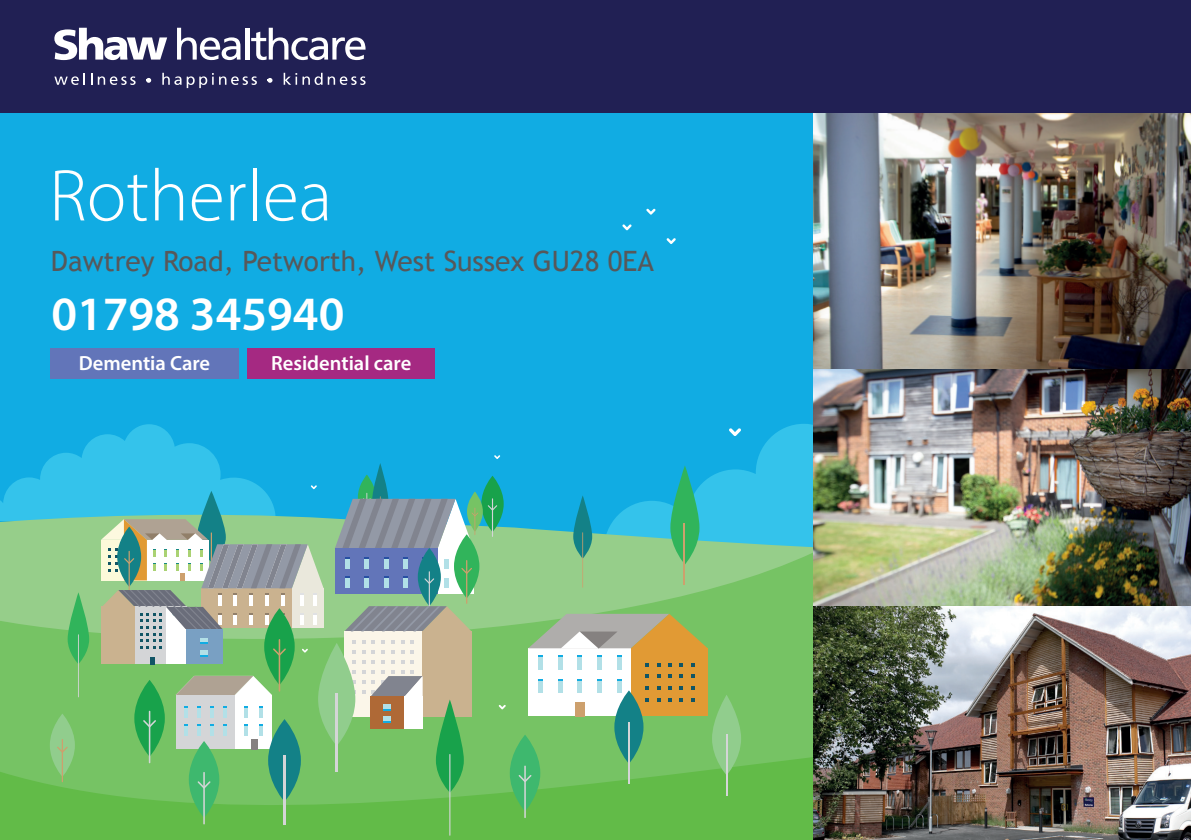
<style>
.page{position:relative;width:1191px;height:840px;background:#fff}
.page>*{position:absolute;margin:0;border:0;box-sizing:border-box;transform-origin:0 0}
.t1{font:300 74px "Myriad Pro";color:#fff}
.t2{font:600 48px "Myriad Pro";color:#fff}
.t3{font:28px "Trebuchet MS";color:#57585a}
.t4{font:600 20.6px "Myriad Pro";color:#fff}
</style>
<div class="page">
<div style="left:0;top:0;width:1191px;height:748px;background:#11ace3"></div>
<svg style="left:699px;top:424px;width:114px;height:66px;fill:#34c3eb"></svg>
<svg style="left:494px;top:455px;width:6px;height:4px"></svg>
<svg style="left:481px;top:475px;width:23px;height:56px"></svg>
<svg style="left:478px;top:490px;width:335px;height:208px;background:#6cc493"></svg>
<svg style="left:454px;top:534px;width:25px;height:64px"></svg>
<svg style="left:729px;top:428px;width:12px;height:8px"></svg>
<svg style="left:573px;top:495px;width:19px;height:92px"></svg>
<div style="left:528px;top:648px;width:103px;height:67px;background:#fff"></div>
<div style="left:631px;top:648px;width:76px;height:67px;background:#e19a34"></div>
<svg style="left:528px;top:613px;width:179px;height:35px;background:#afb085"></svg>
<svg style="left:645px;top:663px;width:4px;height:3px"></svg>
<svg style="left:645px;top:674px;width:4px;height:4px"></svg>
<svg style="left:645px;top:686px;width:4px;height:3px"></svg>
<svg style="left:657px;top:674px;width:3px;height:4px"></svg>
<svg style="left:668px;top:663px;width:4px;height:3px"></svg>
<svg style="left:668px;top:674px;width:4px;height:4px"></svg>
<svg style="left:668px;top:686px;width:4px;height:3px"></svg>
<svg style="left:679px;top:663px;width:4px;height:3px"></svg>
<svg style="left:679px;top:674px;width:4px;height:4px"></svg>
<svg style="left:679px;top:686px;width:4px;height:3px"></svg>
<svg style="left:691px;top:674px;width:3px;height:4px"></svg>
<div style="left:538px;top:656px;width:5px;height:13px;background:#b2e0e7"></div>
<div style="left:557px;top:656px;width:5px;height:13px;background:#b2e0e7"></div>
<div style="left:577px;top:656px;width:5px;height:13px;background:#b2e0e7"></div>
<div style="left:597px;top:656px;width:5px;height:13px;background:#b2e0e7"></div>
<div style="left:616px;top:656px;width:5px;height:13px;background:#b2e0e7"></div>
<div style="left:538px;top:679px;width:5px;height:13px;background:#b2e0e7"></div>
<div style="left:557px;top:679px;width:5px;height:13px;background:#b2e0e7"></div>
<div style="left:577px;top:679px;width:5px;height:13px;background:#b2e0e7"></div>
<div style="left:597px;top:679px;width:5px;height:13px;background:#b2e0e7"></div>
<div style="left:616px;top:679px;width:5px;height:13px;background:#b2e0e7"></div>
<svg style="left:670px;top:465px;width:29px;height:99px"></svg>
<hr style="left:683px;top:523px;width:2px;height:61px;background:#cda06d">
<svg style="left:0;top:698px;width:813px;height:141px;background:#6ebe55"></svg>
<svg style="left:189px;top:740px;width:30px;height:77px"></svg>
<hr style="left:203px;top:771px;width:2px;height:53px;background:#d4d5d7">
<svg style="left:268px;top:718px;width:33px;height:83px"></svg>
<hr style="left:283px;top:755px;width:2px;height:69px;background:#d4d5d7">
<svg style="left:510px;top:734px;width:30px;height:77px;background:#45b96a"></svg>
<hr style="left:524px;top:765px;width:2px;height:52px;background:#d4d5d7">
<svg style="left:518px;top:774px;width:13px;height:7px"></svg>
<hr style="left:449px;top:753px;width:1px;height:82px;background:#d4d5d7">
<svg style="left:614px;top:690px;width:29px;height:73px;background:#2d8d87"></svg>
<hr style="left:628px;top:722px;width:2px;height:61px;background:#d4d5d7">
<svg style="left:712px;top:694px;width:29px;height:80px;background:#87c97d"></svg>
<hr style="left:725px;top:733px;width:2px;height:62px;background:#d4d5d7">
<svg style="left:498px;top:704px;width:8px;height:5px"></svg>
<div style="left:575px;top:701px;width:9px;height:15px;background:#cda06d"></div>
<svg style="left:0;top:424px;width:478px;height:368px;background:#74bba1"></svg>
<svg style="left:646px;top:208px;width:9px;height:6px"></svg>
<svg style="left:666px;top:238px;width:10px;height:6px"></svg>
<svg style="left:622px;top:224px;width:9px;height:6px"></svg>
<div style="left:50px;top:348px;width:188px;height:31px;background:#6275b9"></div>
<img style="left:813px;top:113px;width:378px;height:726px">
<div style="left:0;top:0;width:1191px;height:113px;background:#212054"></div>
<svg style="left:177px;top:28px;width:64px;height:32px"></svg>
<hr style="left:245px;top:28px;width:4px;height:32px;background:#fff">
<svg style="left:251px;top:28px;width:114px;height:32px"></svg>
<svg style="left:54px;top:28px;width:113px;height:32px"></svg>
<svg style="left:54px;top:73px;width:31px;height:12px"></svg>
<svg style="left:91px;top:73px;width:1px;height:12px"></svg>
<svg style="left:98px;top:76px;width:38px;height:9px"></svg>
<svg style="left:162px;top:73px;width:95px;height:15px"></svg>
<svg style="left:284px;top:73px;width:38px;height:12px"></svg>
<svg style="left:328px;top:76px;width:37px;height:9px"></svg>
<svg style="left:146px;top:78px;width:5px;height:5px"></svg>
<svg style="left:267px;top:78px;width:5px;height:5px"></svg>
<div style="left:247px;top:348px;width:187px;height:31px;background:#a52982"></div>
<h1 class="t1" style="left:49px;top:151px;width:285px">Rotherlea</h1>
<p class="t3" style="left:51px;top:244px;width:604px">Dawtrey Road, Petworth, West Sussex GU28 0EA</p>
<h2 class="t2" style="left:51px;top:283px;width:294px">01798 345940</h2>
<p class="t4" style="left:271px;top:350px;width:142px">Residential care</p>
<p class="t4" style="left:79px;top:350px;width:133px">Dementia Care</p>
</div>
